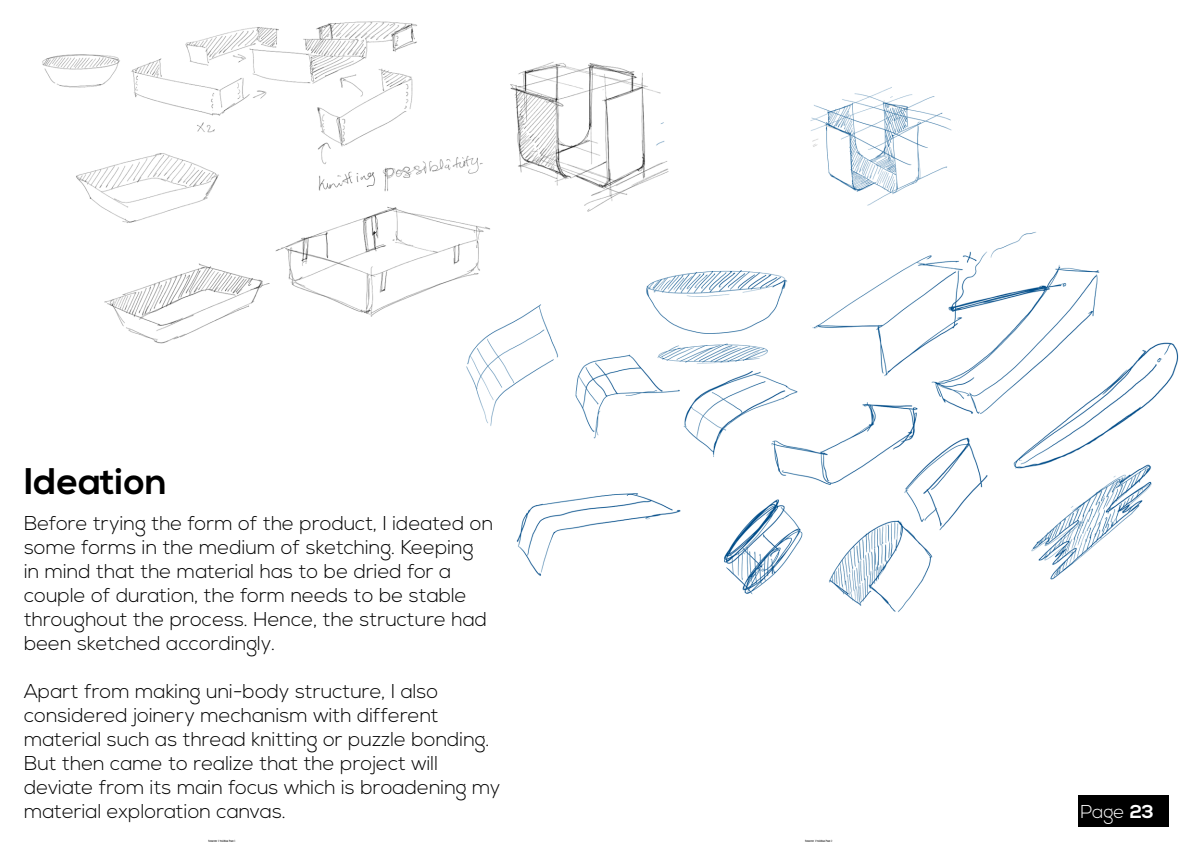
<style>
.page{position:relative;width:1191px;height:842px;background:#fff}
.page>*{position:absolute;margin:0;border:0;box-sizing:border-box;transform-origin:0 0}
.t1{font:700 37px "Nexa";color:#000}
.t2{font:300 20px/24px "Nexa";color:#000}
.t3{font:300 18.6px "Nexa";color:#fff}
.s1{font-weight:700}
</style>
<div class="page">
<img style="left:42px;top:21px;width:1137px;height:821px">
<div style="left:1078px;top:795px;width:91px;height:32px;background:#000"></div>
<h1 class="t1" style="left:24px;top:460px;width:144px">Ideation</h1>
<p class="t2" style="left:24px;top:512px;width:471px">Before trying the form of the product, I ideated on some forms in the medium of sketching. Keeping in mind that the material has to be dried for a couple of duration, the form needs to be stable throughout the process. Hence, the structure had been sketched accordingly.</p>
<p class="t2" style="left:24px;top:680px;width:478px">Apart from making uni-body structure, I also considered joinery mechanism with different material such as thread knitting or puzzle bonding.<br>But then came to realize that the project will deviate from its main focus which is broadening my material exploration canvas.</p>
<p class="t3" style="left:1080px;top:801px;width:75px">Page <span class="s1">23</span></p>
</div>
